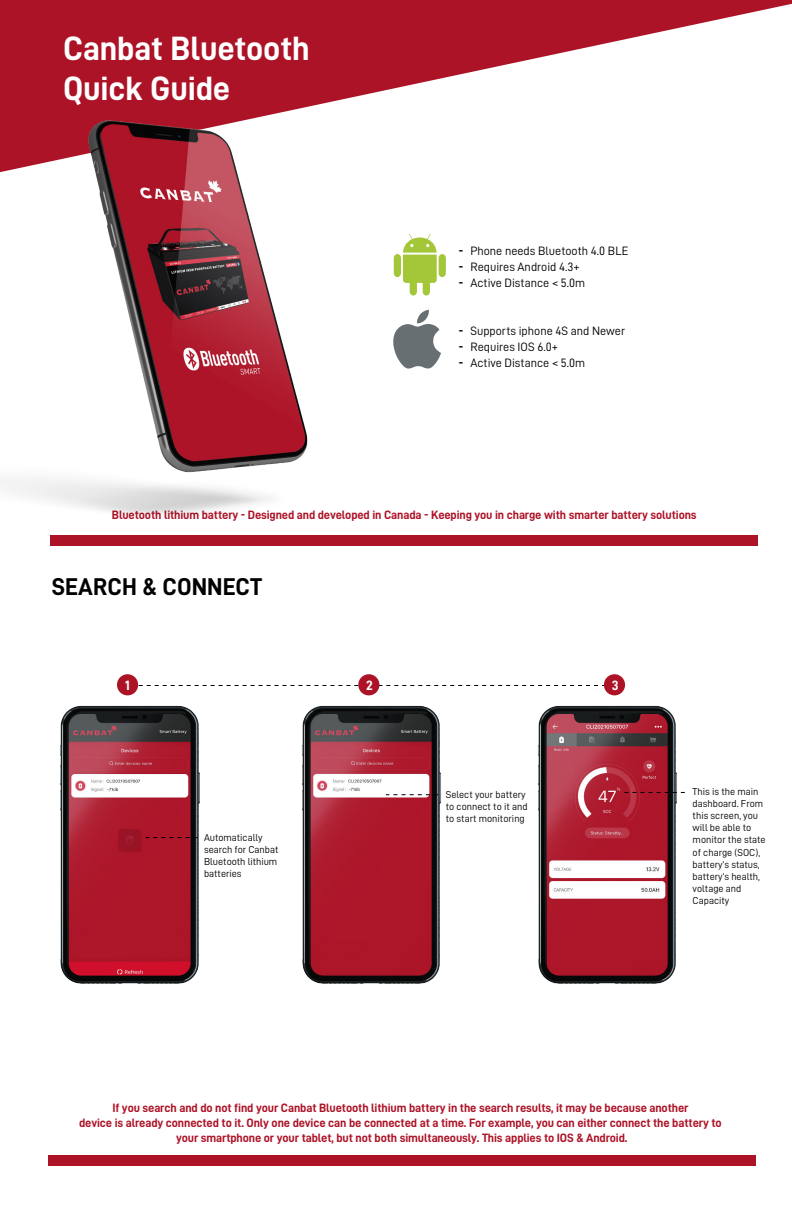
<style>
.page{position:relative;width:792px;height:1224px;background:#fff}
.page>*{position:absolute;margin:0;border:0;box-sizing:border-box;transform-origin:0 0}
.t1{font:33.8px/40.6px "D DIN Bold";letter-spacing:-.005em;color:#fff}
.t2{font:24.4px "D DIN Bold";color:#000}
.t3{font:13.6px "D DIN Bold";color:#fff}
.t4{font:12.2px/14.6px "D DIN Bold";letter-spacing:-.01em;color:#ad1327;text-align:center}
.t5{font:12.2px "D DIN";color:#000}
.t6{font:10.2px/12.2px "D DIN";color:#000}
.s1{font-family:"D DIN Bold"}
</style>
<div class="page">
<svg style="left:0;top:0;width:792px;height:69px;fill:#ad1327"></svg>
<svg style="left:138px;top:685px;width:466px;height:1px"></svg>
<div style="left:51px;top:535px;width:707px;height:11px;background:#ad1327"></div>
<div style="left:48px;top:1155px;width:708px;height:11px;background:#ad1327"></div>
<div style="left:117px;top:674px;width:21px;height:21px;background:#ad1327;border-radius:50%"></div>
<div style="left:358px;top:674px;width:21px;height:21px;background:#ad1327;border-radius:50%"></div>
<div style="left:604px;top:674px;width:21px;height:21px;background:#ad1327;border-radius:50%"></div>
<img style="left:60px;top:705px;width:140px;height:279px">
<img style="left:302px;top:705px;width:139px;height:279px">
<img style="left:538px;top:705px;width:145px;height:279px">
<img style="left:0;top:69px;width:485px;height:445px">
<svg style="left:146px;top:837px;width:52px;height:1px"></svg>
<svg style="left:622px;top:792px;width:63px;height:1px"></svg>
<svg style="left:386px;top:794px;width:52px;height:1px"></svg>
<svg style="left:403px;top:234px;width:34px;height:62px"></svg>
<div style="left:394px;top:254px;width:7px;height:23px;background:#a4c639;border-radius:4px"></div>
<div style="left:439px;top:254px;width:7px;height:23px;background:#a4c639;border-radius:4px"></div>
<svg style="left:391px;top:310px;width:50px;height:59px"></svg>
<h1 class="t1" style="left:63px;top:27px;width:248px">Canbat Bluetooth<br>Quick Guide</h1>
<p class="t5" style="left:459px;top:244px;width:171px"><span class="s1">-</span> Phone needs Bluetooth 4.0 BLE</p>
<p class="t5" style="left:459px;top:260px;width:122px"><span class="s1">-</span> Requires Android 4.3+</p>
<p class="t5" style="left:459px;top:276px;width:128px"><span class="s1">-</span> Active Distance &lt; 5.0m</p>
<p class="t5" style="left:459px;top:324px;width:168px"><span class="s1">-</span> Supports iphone 4S and Newer</p>
<p class="t5" style="left:459px;top:340px;width:101px"><span class="s1">-</span> Requires IOS 6.0+</p>
<p class="t5" style="left:459px;top:356px;width:128px"><span class="s1">-</span> Active Distance &lt; 5.0m</p>
<p class="t4" style="left:112px;top:507px;width:586px">Bluetooth lithium battery - Designed and developed in Canada - Keeping you in charge with smarter battery solutions</p>
<h2 class="t2" style="left:52px;top:573px;width:212px">SEARCH &amp; CONNECT</h2>
<p class="t3" style="left:125px;top:678px;width:6px">1</p>
<p class="t3" style="left:366px;top:678px;width:8px">2</p>
<p class="t3" style="left:612px;top:678px;width:8px">3</p>
<p class="t6" style="left:204px;top:831px;width:76px">Automatically search for Canbat<br>Bluetooth lithium batteries</p>
<p class="t6" style="left:446px;top:788px;width:83px">Select your battery to connect to it and to start monitoring</p>
<p class="t6" style="left:693px;top:785px;width:75px">This is the main dashboard. From this screen, you will be able to monitor the state of charge (SOC), battery’s status, battery’s health, voltage and<br>Capacity</p>
<p class="t4" style="left:79px;top:1101px;width:644px">If you search and do not find your Canbat Bluetooth lithium battery in the search results, it may be because another<br>device is already connected to it. Only one device can be connected at a time. For example, you can either connect the battery to your smartphone or your tablet, but not both simultaneously. This applies to IOS &amp; Android.</p>
</div>
